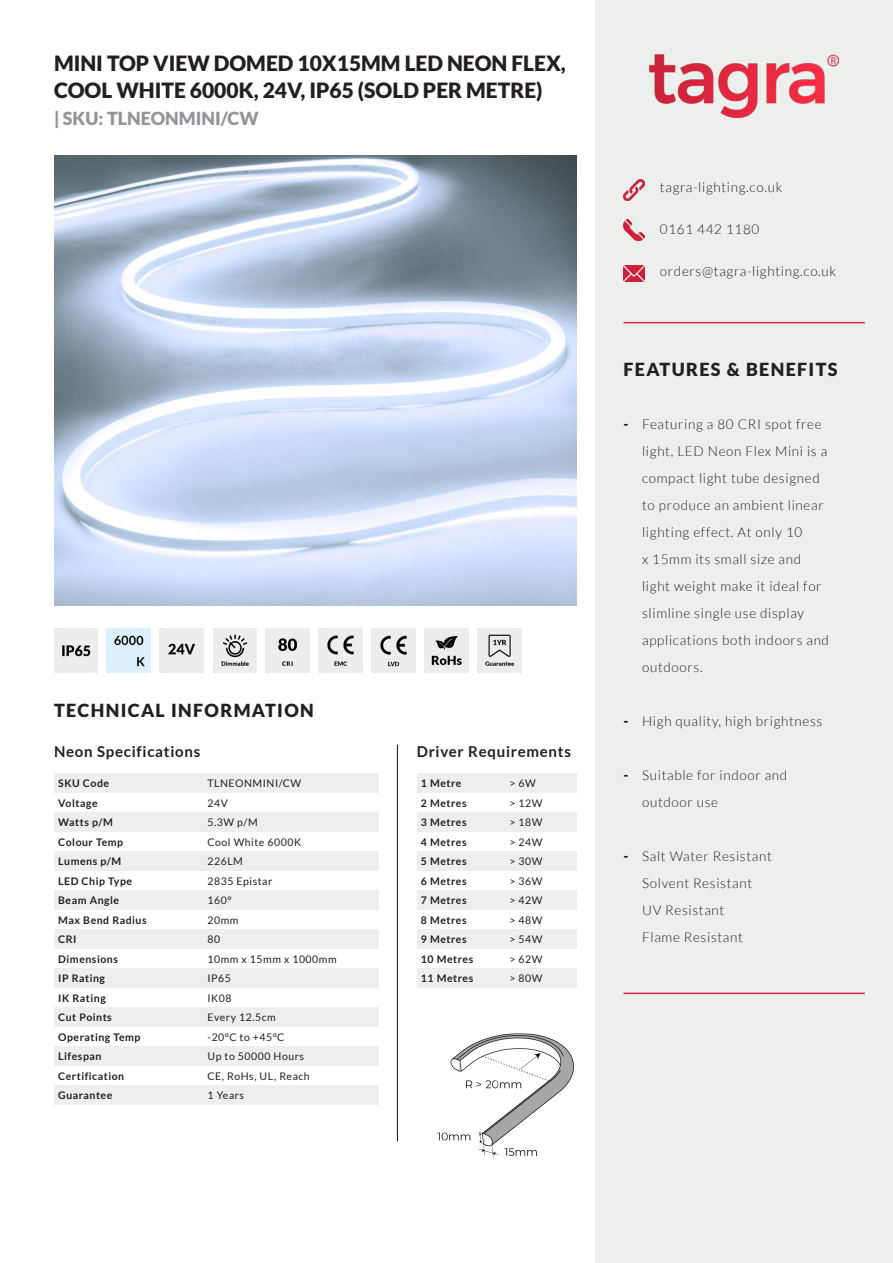
<style>
.page{position:relative;width:893px;height:1263px;background:#fff}
.page>*{position:absolute;margin:0;border:0;box-sizing:border-box;transform-origin:0 0}
.t1{font:900 21px "Lato";color:#231f20}
.t2{font:900 18px "Lato";letter-spacing:.075em;color:#231f20}
.t3{font:900 18px "Lato";color:#939598}
.t4{font:700 15px "Lato";letter-spacing:.05em;color:#231f20}
.t5{font:300 13.5px/27px "Lato";letter-spacing:.05em;color:#231f20}
.t6{font:900 13.5px "Lato";color:#231f20}
.t7{font:700 10.5px "Lato";letter-spacing:.05em;color:#231f20}
.t8{font:10.5px "Lato";letter-spacing:.05em;color:#231f20}
</style>
<div class="page">
<div style="left:595px;top:0;width:298px;height:1263px;background:#edefed"></div>
<img style="left:649px;top:54px;width:190px;height:63px">
<img style="left:623px;top:179px;width:22px;height:21px">
<hr style="left:623px;top:322px;width:242px;height:1px;background:#d02a45">
<img style="left:623px;top:219px;width:22px;height:21px">
<img style="left:623px;top:265px;width:22px;height:17px">
<hr style="left:623px;top:992px;width:242px;height:2px;background:#d02a45">
<img style="left:54px;top:155px;width:523px;height:451px">
<img style="left:54px;top:629px;width:43px;height:43px">
<img style="left:107px;top:629px;width:43px;height:43px">
<img style="left:160px;top:629px;width:43px;height:43px">
<img style="left:213px;top:629px;width:44px;height:43px">
<img style="left:266px;top:629px;width:43px;height:43px">
<img style="left:319px;top:629px;width:43px;height:43px">
<img style="left:372px;top:629px;width:43px;height:43px">
<img style="left:425px;top:629px;width:43px;height:43px">
<img style="left:477px;top:629px;width:44px;height:43px">
<div style="left:54px;top:774px;width:324px;height:19px;background:#edefed"></div>
<div style="left:54px;top:813px;width:324px;height:19px;background:#edefed"></div>
<div style="left:54px;top:852px;width:324px;height:19px;background:#edefed"></div>
<div style="left:54px;top:891px;width:324px;height:19px;background:#edefed"></div>
<div style="left:54px;top:930px;width:324px;height:19px;background:#edefed"></div>
<div style="left:54px;top:968px;width:324px;height:20px;background:#edefed"></div>
<div style="left:54px;top:1007px;width:324px;height:20px;background:#edefed"></div>
<div style="left:54px;top:1046px;width:324px;height:20px;background:#edefed"></div>
<div style="left:54px;top:1085px;width:324px;height:20px;background:#edefed"></div>
<hr style="left:397px;top:745px;width:1px;height:396px;background:#231f20">
<div style="left:417px;top:774px;width:160px;height:19px;background:#edefed"></div>
<div style="left:417px;top:813px;width:160px;height:19px;background:#edefed"></div>
<div style="left:417px;top:852px;width:160px;height:19px;background:#edefed"></div>
<div style="left:417px;top:891px;width:160px;height:19px;background:#edefed"></div>
<div style="left:417px;top:930px;width:160px;height:19px;background:#edefed"></div>
<div style="left:417px;top:968px;width:160px;height:20px;background:#edefed"></div>
<img style="left:438px;top:1033px;width:136px;height:124px">
<p class="t1" style="left:54px;top:51px;width:513px">MINI TOP VIEW DOMED 10X15MM LED NEON FLEX,</p>
<p class="t1" style="left:54px;top:78px;width:490px">COOL WHITE 6000K, 24V, IP65 (SOLD PER METRE)</p>
<p class="t3" style="left:54px;top:108px;width:206px">| SKU: TLNEONMINI/CW</p>
<p class="t2" style="left:54px;top:700px;width:261px">TECHNICAL INFORMATION</p>
<p class="t4" style="left:54px;top:743px;width:148px">Neon Specifications</p>
<p class="t7" style="left:58px;top:777px;width:52px">SKU Code</p>
<p class="t7" style="left:58px;top:797px;width:41px">Voltage</p>
<p class="t7" style="left:58px;top:816px;width:56px">Watts p/M</p>
<p class="t7" style="left:58px;top:836px;width:66px">Colour Temp</p>
<p class="t7" style="left:58px;top:855px;width:64px">Lumens p/M</p>
<p class="t7" style="left:58px;top:875px;width:75px">LED Chip Type</p>
<p class="t7" style="left:58px;top:894px;width:62px">Beam Angle</p>
<p class="t7" style="left:58px;top:914px;width:90px">Max Bend Radius</p>
<p class="t7" style="left:58px;top:933px;width:20px">CRI</p>
<p class="t7" style="left:58px;top:953px;width:61px">Dimensions</p>
<p class="t7" style="left:58px;top:972px;width:48px">IP Rating</p>
<p class="t7" style="left:58px;top:992px;width:49px">IK Rating</p>
<p class="t7" style="left:58px;top:1011px;width:55px">Cut Points</p>
<p class="t7" style="left:58px;top:1031px;width:84px">Operating Temp</p>
<p class="t7" style="left:58px;top:1050px;width:45px">Lifespan</p>
<p class="t7" style="left:58px;top:1070px;width:67px">Certification</p>
<p class="t7" style="left:58px;top:1089px;width:56px">Guarantee</p>
<p class="t8" style="left:207px;top:777px;width:95px">TLNEONMINI/CW</p>
<p class="t8" style="left:207px;top:797px;width:22px">24V</p>
<p class="t8" style="left:207px;top:816px;width:52px">5.3W p/M</p>
<p class="t8" style="left:207px;top:836px;width:95px">Cool White 6000K</p>
<p class="t8" style="left:207px;top:855px;width:37px">226LM</p>
<p class="t8" style="left:207px;top:875px;width:66px">2835 Epistar</p>
<p class="t8" style="left:207px;top:894px;width:26px">160°</p>
<p class="t8" style="left:207px;top:914px;width:32px">20mm</p>
<p class="t8" style="left:207px;top:933px;width:14px">80</p>
<p class="t8" style="left:207px;top:953px;width:131px">10mm x 15mm x 1000mm</p>
<p class="t8" style="left:207px;top:972px;width:25px">IP65</p>
<p class="t8" style="left:207px;top:992px;width:26px">IK08</p>
<p class="t8" style="left:207px;top:1011px;width:70px">Every 12.5cm</p>
<p class="t8" style="left:207px;top:1031px;width:78px">-20°C to +45°C</p>
<p class="t8" style="left:207px;top:1050px;width:98px">Up to 50000 Hours</p>
<p class="t8" style="left:207px;top:1070px;width:104px">CE, RoHs, UL, Reach</p>
<p class="t8" style="left:207px;top:1089px;width:38px">1 Years</p>
<p class="t4" style="left:417px;top:743px;width:156px">Driver Requirements</p>
<p class="t7" style="left:421px;top:777px;width:42px">1 Metre</p>
<p class="t7" style="left:421px;top:797px;width:47px">2 Metres</p>
<p class="t7" style="left:421px;top:816px;width:47px">3 Metres</p>
<p class="t7" style="left:421px;top:836px;width:47px">4 Metres</p>
<p class="t7" style="left:421px;top:855px;width:47px">5 Metres</p>
<p class="t7" style="left:421px;top:875px;width:47px">6 Metres</p>
<p class="t7" style="left:421px;top:894px;width:47px">7 Metres</p>
<p class="t7" style="left:421px;top:914px;width:47px">8 Metres</p>
<p class="t7" style="left:421px;top:933px;width:47px">9 Metres</p>
<p class="t7" style="left:421px;top:953px;width:54px">10 Metres</p>
<p class="t7" style="left:421px;top:972px;width:54px">11 Metres</p>
<p class="t8" style="left:509px;top:777px;width:28px">&gt; 6W</p>
<p class="t8" style="left:509px;top:797px;width:35px">&gt; 12W</p>
<p class="t8" style="left:509px;top:816px;width:35px">&gt; 18W</p>
<p class="t8" style="left:509px;top:836px;width:35px">&gt; 24W</p>
<p class="t8" style="left:509px;top:855px;width:35px">&gt; 30W</p>
<p class="t8" style="left:509px;top:875px;width:35px">&gt; 36W</p>
<p class="t8" style="left:509px;top:894px;width:35px">&gt; 42W</p>
<p class="t8" style="left:509px;top:914px;width:35px">&gt; 48W</p>
<p class="t8" style="left:509px;top:933px;width:35px">&gt; 54W</p>
<p class="t8" style="left:509px;top:953px;width:35px">&gt; 62W</p>
<p class="t8" style="left:509px;top:972px;width:35px">&gt; 80W</p>
<p class="t5" style="left:660px;top:173px;width:124px">tagra-lighting.co.uk</p>
<p class="t5" style="left:660px;top:215px;width:101px">0161 442 1180</p>
<p class="t5" style="left:660px;top:257px;width:178px">orders@tagra-lighting.co.uk</p>
<p class="t2" style="left:623px;top:358px;width:216px">FEATURES &amp; BENEFITS</p>
<p class="t6" style="left:623px;top:416px;width:6px">-</p>
<p class="t5" style="left:642px;top:411px;width:188px">Featuring a 80 CRI spot free light, LED Neon Flex Mini is a compact light tube designed to produce an ambient linear lighting effect. At only 10<br>x 15mm its small size and light weight make it ideal for slimline single use display applications both indoors and outdoors.</p>
<p class="t6" style="left:623px;top:713px;width:6px">-</p>
<p class="t5" style="left:642px;top:708px;width:182px">High quality, high brightness</p>
<p class="t6" style="left:623px;top:767px;width:6px">-</p>
<p class="t5" style="left:642px;top:762px;width:147px">Suitable for indoor and outdoor use</p>
<p class="t6" style="left:623px;top:848px;width:6px">-</p>
<p class="t5" style="left:642px;top:843px;width:131px">Salt Water Resistant</p>
<p class="t5" style="left:642px;top:870px;width:112px">Solvent Resistant</p>
<p class="t5" style="left:642px;top:897px;width:84px">UV Resistant</p>
<p class="t5" style="left:642px;top:924px;width:102px">Flame Resistant</p>
</div>
